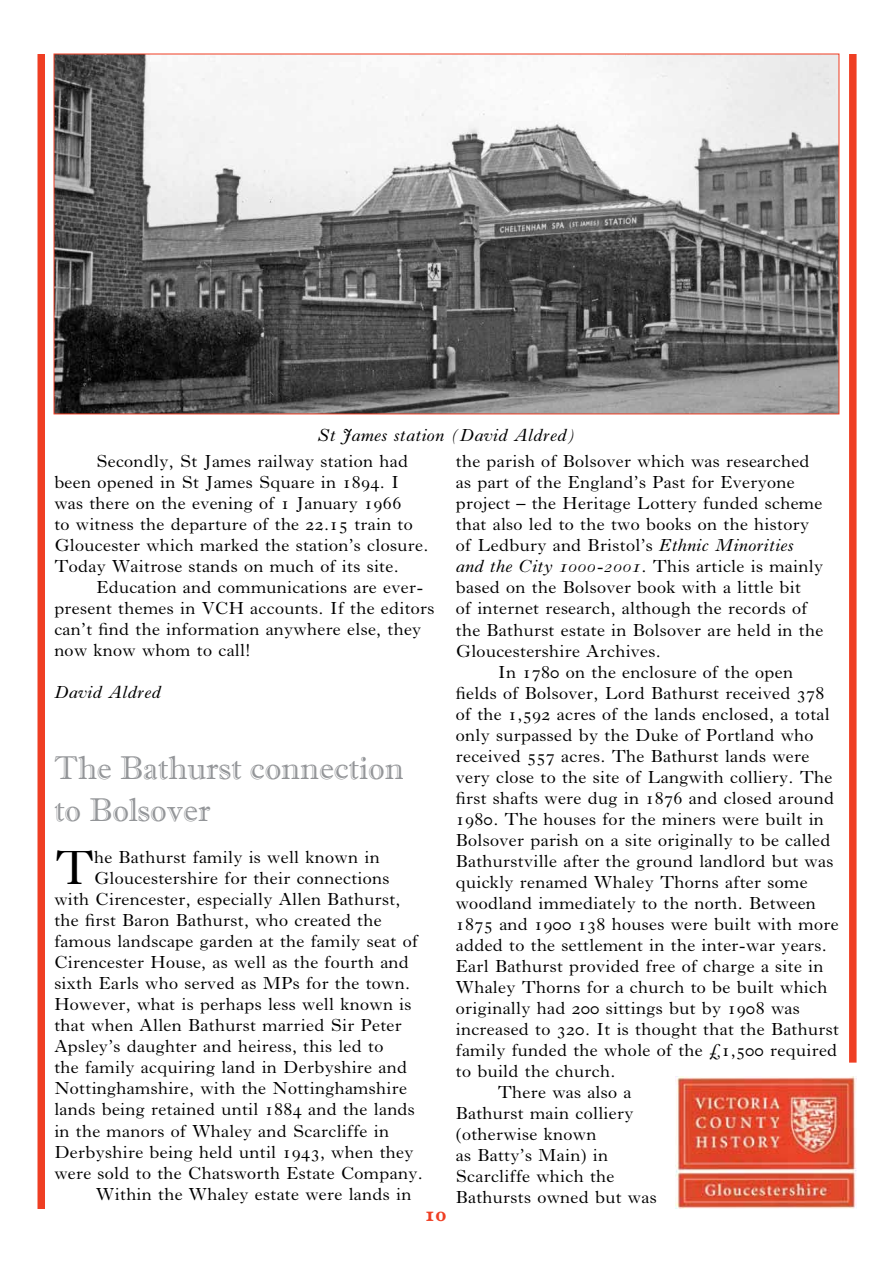
<style>
.page{position:relative;width:893px;height:1263px;background:#fff}
.page>*{position:absolute;margin:0;border:0;box-sizing:border-box;transform-origin:0 0}
.t1{font:49.5px "Imprint";color:#000}
.t2{font:33px/42px "Imprint MT Shadow";color:#939598}
.t3{font:700 21px "Imprint";color:#ef3e23}
.t4{font:18px/21px "Imprint";color:#000}
.t5{font:italic 18px "Imprint";color:#000}
.s1{font-style:italic}
</style>
<div class="page">
<div style="left:38px;top:54px;width:7px;height:1155px;background:#ef3e23"></div>
<div style="left:849px;top:54px;width:7px;height:1008px;background:#ef3e23"></div>
<img style="left:675px;top:1076px;width:181px;height:133px">
<img style="left:56px;top:56px;width:781px;height:356px">
<p class="t5" style="left:317px;top:424px;width:260px">St James station (David Aldred)</p>
<p class="t4" style="left:54px;top:450px;width:376px;text-indent:42px">Secondly, St James railway station had been opened in St James Square in 1894. I was there on the evening of 1 January 1966<br>to witness the departure of the 22.15 train to Gloucester which marked the station’s closure.<br>Today Waitrose stands on much of its site.</p>
<p class="t4" style="left:54px;top:576px;width:382px;text-indent:42px">Education and communications are ever&shy;present themes in VCH accounts. If the editors can’t find the information anywhere else, they now know whom to call!</p>
<p class="t5" style="left:54px;top:682px;width:108px">David Aldred</p>
<h2 class="t2" style="left:54px;top:747px;width:351px">The Bathurst connection to Bolsover</h2>
<h1 class="t1" style="left:54px;top:838px;width:41px">T</h1>
<p class="t4" style="left:94px;top:846px;width:287px">he Bathurst family is well known in</p>
<p class="t4" style="left:94px;top:867px;width:297px">Gloucestershire for their connections</p>
<p class="t4" style="left:54px;top:888px;width:348px">with Cirencester, especially Allen Bathurst,</p>
<p class="t4" style="left:54px;top:909px;width:329px">the first Baron Bathurst, who created the</p>
<p class="t4" style="left:54px;top:930px;width:365px">famous landscape garden at the family seat of</p>
<p class="t4" style="left:54px;top:951px;width:356px">Cirencester House, as well as the fourth and</p>
<p class="t4" style="left:54px;top:972px;width:358px">sixth Earls who served as MPs for the town.</p>
<p class="t4" style="left:54px;top:993px;width:359px">However, what is perhaps less well known is</p>
<p class="t4" style="left:54px;top:1014px;width:349px">that when Allen Bathurst married Sir Peter</p>
<p class="t4" style="left:54px;top:1035px;width:331px">Apsley’s daughter and heiress, this led to</p>
<p class="t4" style="left:54px;top:1056px;width:355px">the family acquiring land in Derbyshire and</p>
<p class="t4" style="left:54px;top:1077px;width:354px">Nottinghamshire, with the Nottinghamshire</p>
<p class="t4" style="left:54px;top:1098px;width:362px">lands being retained until 1884 and the lands</p>
<p class="t4" style="left:54px;top:1119px;width:337px">in the manors of Whaley and Scarcliffe in</p>
<p class="t4" style="left:54px;top:1140px;width:361px">Derbyshire being held until 1943, when they</p>
<p class="t4" style="left:54px;top:1161px;width:370px">were sold to the Chatsworth Estate Company.</p>
<p class="t4" style="left:96px;top:1182px;width:317px">Within the Whaley estate were lands in</p>
<p class="t3" style="left:425px;top:1202px;width:23px">10</p>
<p class="t4" style="left:455px;top:450px;width:356px">the parish of Bolsover which was researched</p>
<p class="t4" style="left:455px;top:471px;width:341px">as part of the England’s Past for Everyone</p>
<p class="t4" style="left:455px;top:492px;width:368px">project – the Heritage Lottery funded scheme</p>
<p class="t4" style="left:455px;top:513px;width:355px">that also led to the two books on the history</p>
<p class="t4" style="left:455px;top:534px;width:340px">of Ledbury and Bristol’s <span class="s1">Ethnic Minorities</span></p>
<p class="t4" style="left:455px;top:555px;width:369px"><span class="s1">and the City 1000-2001</span>. This article is mainly</p>
<p class="t4" style="left:455px;top:576px;width:347px">based on the Bolsover book with a little bit</p>
<p class="t4" style="left:455px;top:597px;width:353px">of internet research, although the records of</p>
<p class="t4" style="left:455px;top:618px;width:369px">the Bathurst estate in Bolsover are held in the</p>
<p class="t4" style="left:455px;top:639px;width:207px">Gloucestershire Archives.</p>
<p class="t4" style="left:497px;top:660px;width:297px">In 1780 on the enclosure of the open</p>
<p class="t4" style="left:455px;top:681px;width:370px">fields of Bolsover, Lord Bathurst received 378</p>
<p class="t4" style="left:455px;top:702px;width:376px">of the 1,592 acres of the lands enclosed, a total</p>
<p class="t4" style="left:455px;top:723px;width:360px">only surpassed by the Duke of Portland who</p>
<p class="t4" style="left:455px;top:744px;width:355px">received 557 acres. The Bathurst lands were</p>
<p class="t4" style="left:455px;top:765px;width:378px">very close to the site of Langwith colliery. The</p>
<p class="t4" style="left:455px;top:786px;width:380px">first shafts were dug in 1876 and closed around</p>
<p class="t4" style="left:455px;top:807px;width:370px">1980. The houses for the miners were built in</p>
<p class="t4" style="left:455px;top:828px;width:376px">Bolsover parish on a site originally to be called</p>
<p class="t4" style="left:455px;top:849px;width:379px">Bathurstville after the ground landlord but was</p>
<p class="t4" style="left:455px;top:871px;width:354px">quickly renamed Whaley Thorns after some</p>
<p class="t4" style="left:455px;top:892px;width:362px">woodland immediately to the north. Between</p>
<p class="t4" style="left:455px;top:913px;width:385px">1875 and 1900 138 houses were built with more</p>
<p class="t4" style="left:455px;top:934px;width:373px">added to the settlement in the inter-war years.</p>
<p class="t4" style="left:455px;top:955px;width:370px">Earl Bathurst provided free of charge a site in</p>
<p class="t4" style="left:455px;top:976px;width:373px">Whaley Thorns for a church to be built which</p>
<p class="t4" style="left:455px;top:997px;width:346px">originally had 200 sittings but by 1908 was</p>
<p class="t4" style="left:455px;top:1018px;width:385px">increased to 320. It is thought that the Bathurst</p>
<p class="t4" style="left:455px;top:1039px;width:383px">family funded the whole of the £1,500 required</p>
<p class="t4" style="left:455px;top:1060px;width:161px">to build the church.</p>
<p class="t4" style="left:497px;top:1081px;width:136px">There was also a</p>
<p class="t4" style="left:455px;top:1102px;width:179px">Bathurst main colliery</p>
<p class="t4" style="left:455px;top:1123px;width:142px">(otherwise known</p>
<p class="t4" style="left:455px;top:1144px;width:154px">as Batty’s Main) in</p>
<p class="t4" style="left:455px;top:1165px;width:160px">Scarcliffe which the</p>
<p class="t4" style="left:455px;top:1186px;width:203px">Bathursts owned but was</p>
</div>
